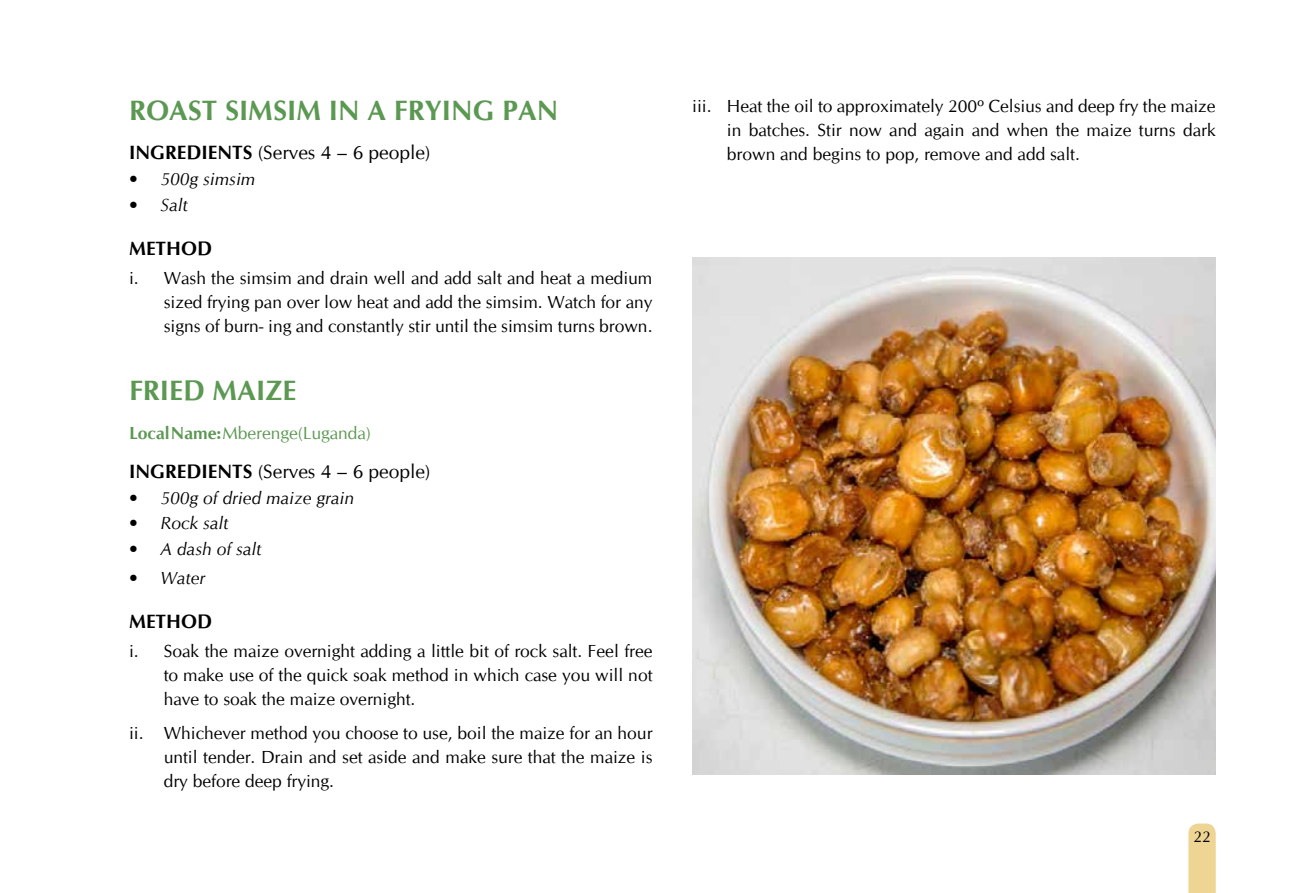
<style>
.page{position:relative;width:1315px;height:893px;background:#fff}
.page>*{position:absolute;margin:0;border:0;box-sizing:border-box;transform-origin:0 0}
.t1{font:700 28px "CG Omega";color:#5b9852}
.t2{font:19.25px "CG Omega";color:#000}
.t3{font:700 19.25px "CG Omega";color:#000}
.t4{font:17.5px/24px "CG Omega";color:#000;text-align:justify}
.t5{font:italic 17.5px "CG Omega";color:#000}
.t6{font:17.5px "CG Omega";color:#5b9852}
.t7{font:15.75px "CG Omega";color:#000}
.s1{font-weight:700}
</style>
<div class="page">
<img style="left:692px;top:258px;width:523px;height:516px">
<div style="left:1188px;top:823px;width:27px;height:70px;background:#efd594"></div>
<h1 class="t1" style="left:129px;top:93px;width:431px">ROAST SIMSIM IN A FRYING PAN</h1>
<p class="t2" style="left:129px;top:141px;width:303px"><span class="s1">INGREDIENTS</span> (Serves 4 – 6 people)</p>
<p class="t5" style="left:129px;top:168px;width:128px">• 500g simsim</p>
<p class="t5" style="left:129px;top:194px;width:60px">• Salt</p>
<p class="t3" style="left:129px;top:236px;width:85px">METHOD</p>
<p class="t4" style="left:164px;top:266px;width:490px;text-indent:-35px">i. Wash the simsim and drain well and add salt and heat a medium sized frying pan over low heat and add the simsim. Watch for any signs of burn- ing and constantly stir until the simsim turns brown.</p>
<h1 class="t1" style="left:129px;top:373px;width:169px">FRIED MAIZE</h1>
<p class="t6" style="left:129px;top:422px;width:243px"><span class="s1">Local Name:</span> Mberenge(Luganda)</p>
<p class="t2" style="left:129px;top:459px;width:303px"><span class="s1">INGREDIENTS</span> (Serves 4 – 6 people)</p>
<p class="t5" style="left:129px;top:487px;width:227px">• 500g of dried maize grain</p>
<p class="t5" style="left:129px;top:513px;width:101px">• Rock salt</p>
<p class="t5" style="left:129px;top:539px;width:134px">• A dash of salt</p>
<p class="t5" style="left:129px;top:568px;width:78px">• Water</p>
<p class="t3" style="left:129px;top:609px;width:85px">METHOD</p>
<p class="t4" style="left:164px;top:639px;width:490px;text-indent:-35px">i. Soak the maize overnight adding a little bit of rock salt. Feel free to make use of the quick soak method in which case you will not have to soak the maize overnight.</p>
<p class="t4" style="left:164px;top:721px;width:490px;text-indent:-35px">ii. Whichever method you choose to use, boil the maize for an hour until tender. Drain and set aside and make sure that the maize is dry before deep frying.</p>
<p class="t4" style="left:727px;top:94px;width:490px;text-indent:-35px">iii. Heat the oil to approximately 200º Celsius and deep fry the maize in batches. Stir now and again and when the maize turns dark brown and begins to pop, remove and add salt.</p>
<p class="t7" style="left:1193px;top:827px;width:19px">22</p>
</div>
